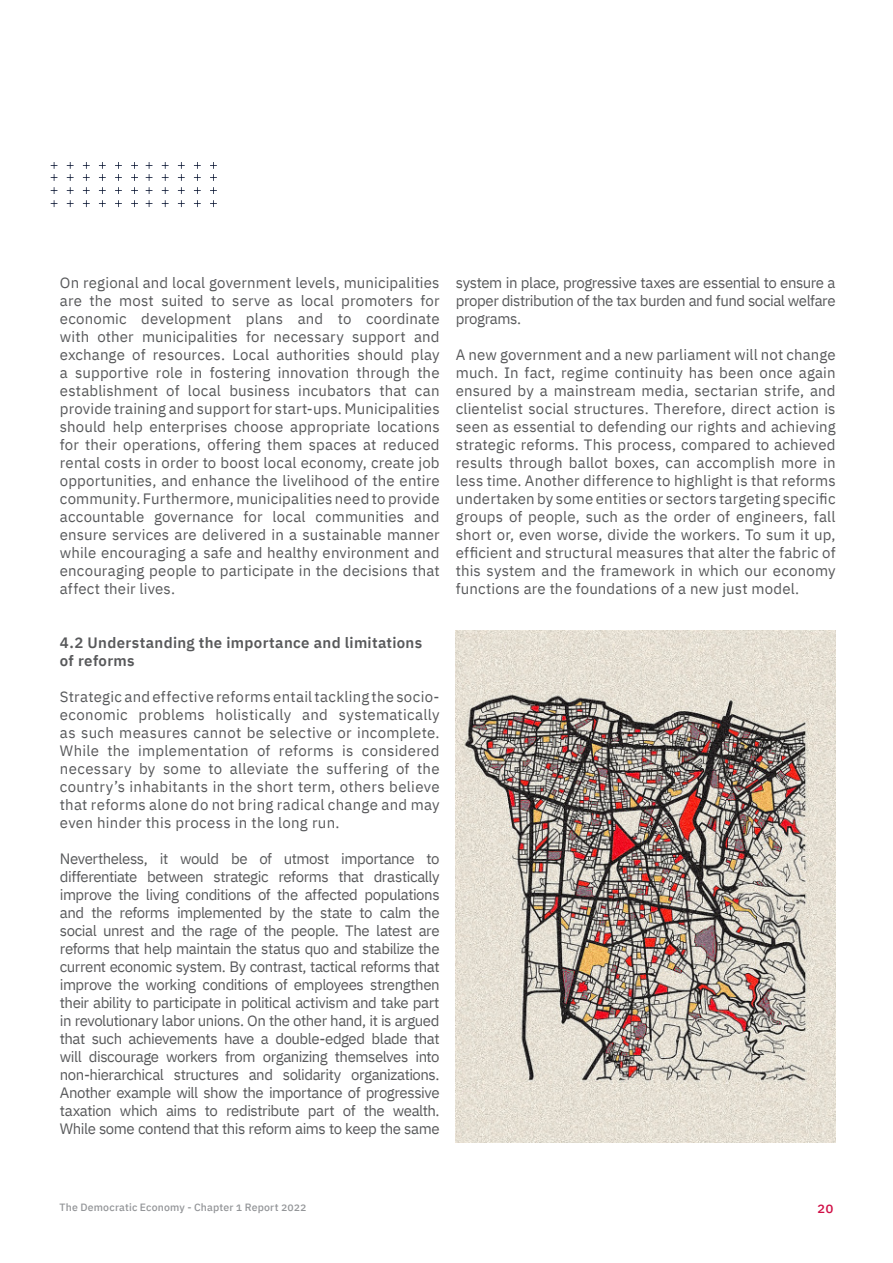
<style>
.page{position:relative;width:893px;height:1263px;background:#fff}
.page>*{position:absolute;margin:0;border:0;box-sizing:border-box;transform-origin:0 0}
.t1{font:15px/18px "IBM Plex Sans Arabic";letter-spacing:.005em;color:#58595b;text-align:justify}
.t2{font:600 15px/18px "IBM Plex Sans Arabic";letter-spacing:.02em;color:#58595b}
.t3{font:500 13.5px "IBM Plex Sans Arabic";color:#d01047}
.t4{font:500 10.5px "IBM Plex Sans Arabic";letter-spacing:.015em;color:#939598}
</style>
<div class="page">
<svg style="left:51px;top:162px;width:6px;height:19px"></svg>
<svg style="left:67px;top:162px;width:7px;height:19px"></svg>
<svg style="left:83px;top:162px;width:7px;height:19px"></svg>
<svg style="left:51px;top:187px;width:6px;height:7px"></svg>
<svg style="left:67px;top:187px;width:7px;height:7px"></svg>
<svg style="left:83px;top:187px;width:7px;height:7px"></svg>
<svg style="left:51px;top:200px;width:6px;height:7px"></svg>
<svg style="left:67px;top:200px;width:7px;height:7px"></svg>
<svg style="left:83px;top:200px;width:7px;height:7px"></svg>
<svg style="left:99px;top:162px;width:7px;height:19px"></svg>
<svg style="left:115px;top:162px;width:7px;height:19px"></svg>
<svg style="left:131px;top:162px;width:7px;height:19px"></svg>
<svg style="left:99px;top:187px;width:7px;height:7px"></svg>
<svg style="left:115px;top:187px;width:7px;height:7px"></svg>
<svg style="left:131px;top:187px;width:7px;height:7px"></svg>
<svg style="left:99px;top:200px;width:7px;height:7px"></svg>
<svg style="left:115px;top:200px;width:7px;height:7px"></svg>
<svg style="left:131px;top:200px;width:7px;height:7px"></svg>
<svg style="left:146px;top:162px;width:6px;height:19px"></svg>
<svg style="left:162px;top:162px;width:7px;height:19px"></svg>
<svg style="left:178px;top:162px;width:7px;height:19px"></svg>
<svg style="left:146px;top:187px;width:6px;height:7px"></svg>
<svg style="left:162px;top:187px;width:7px;height:7px"></svg>
<svg style="left:178px;top:187px;width:7px;height:7px"></svg>
<svg style="left:146px;top:200px;width:6px;height:7px"></svg>
<svg style="left:162px;top:200px;width:7px;height:7px"></svg>
<svg style="left:178px;top:200px;width:7px;height:7px"></svg>
<svg style="left:194px;top:162px;width:7px;height:19px"></svg>
<svg style="left:210px;top:162px;width:7px;height:19px"></svg>
<svg style="left:194px;top:187px;width:7px;height:7px"></svg>
<svg style="left:210px;top:187px;width:7px;height:7px"></svg>
<svg style="left:194px;top:200px;width:7px;height:7px"></svg>
<svg style="left:210px;top:200px;width:7px;height:7px"></svg>
<img style="left:456px;top:630px;width:380px;height:512px">
<p class="t1" style="left:60px;top:274px;width:381px">On regional and local government levels, municipalities are the most suited to serve as local promoters for economic development plans and to coordinate with other municipalities for necessary support and exchange of resources. Local authorities should play a supportive role in fostering innovation through the establishment of local business incubators that can provide training and support for start-ups. Municipalities should help enterprises choose appropriate locations for their operations, offering them spaces at reduced rental costs in order to boost local economy, create job opportunities, and enhance the livelihood of the entire community. Furthermore, municipalities need to provide accountable governance for local communities and ensure services are delivered in a sustainable manner while encouraging a safe and healthy environment and encouraging people to participate in the decisions that affect their lives.</p>
<p class="t2" style="left:60px;top:634px;width:364px">4.2 Understanding the importance and limitations of reforms</p>
<p class="t1" style="left:60px;top:688px;width:381px">Strategic and effective reforms entail tackling the socio&shy;economic problems holistically and systematically as such measures cannot be selective or incomplete.<br>While the implementation of reforms is considered necessary by some to alleviate the suffering of the country’s inhabitants in the short term, others believe that reforms alone do not bring radical change and may even hinder this process in the long run.</p>
<p class="t1" style="left:60px;top:850px;width:381px">Nevertheless, it would be of utmost importance to differentiate between strategic reforms that drastically improve the living conditions of the affected populations and the reforms implemented by the state to calm the social unrest and the rage of the people. The latest are reforms that help maintain the status quo and stabilize the current economic system. By contrast, tactical reforms that improve the working conditions of employees strengthen their ability to participate in political activism and take part in revolutionary labor unions. On the other hand, it is argued that such achievements have a double-edged blade that will discourage workers from organizing themselves into non-hierarchical structures and solidarity organizations.<br>Another example will show the importance of progressive taxation which aims to redistribute part of the wealth.<br>While some contend that this reform aims to keep the same</p>
<p class="t1" style="left:456px;top:274px;width:381px">system in place, progressive taxes are essential to ensure a proper distribution of the tax burden and fund social welfare programs.</p>
<p class="t1" style="left:456px;top:346px;width:381px">A new government and a new parliament will not change much. In fact, regime continuity has been once again ensured by a mainstream media, sectarian strife, and clientelist social structures. Therefore, direct action is seen as essential to defending our rights and achieving strategic reforms. This process, compared to achieved results through ballot boxes, can accomplish more in less time. Another difference to highlight is that reforms undertaken by some entities or sectors targeting specific groups of people, such as the order of engineers, fall short or, even worse, divide the workers. To sum it up, efficient and structural measures that alter the fabric of this system and the framework in which our economy functions are the foundations of a new just model.</p>
<p class="t4" style="left:60px;top:1201px;width:249px">The Democratic Economy - Chapter 1 Report 2022</p>
<p class="t3" style="left:817px;top:1201px;width:18px">20</p>
</div>
